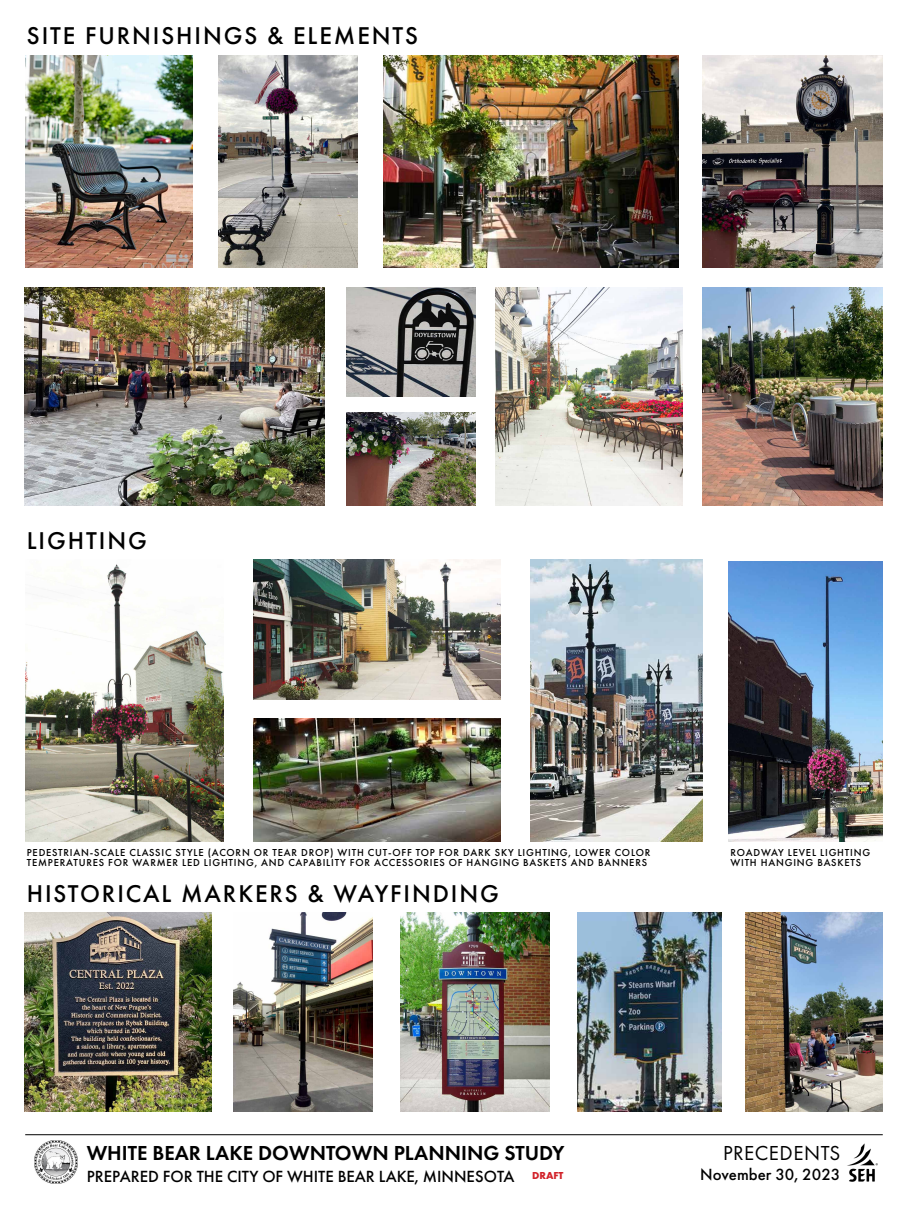
<style>
.page{position:relative;width:908px;height:1210px;background:#fff}
.page>*{position:absolute;margin:0;border:0;box-sizing:border-box;transform-origin:0 0}
.t1{font:500 25.2px "Futura PT";letter-spacing:.075em;color:#000}
.t2{font:600 21px "Futura PT";color:#000}
.t3{font:21px "Futura PT";letter-spacing:.025em;color:#000}
.t4{font:500 16.8px "Futura PT";color:#000}
.t5{font:500 10.5px/10.5px "Futura PT";letter-spacing:.075em;color:#000}
</style>
<div class="page">
<img style="left:847px;top:1143px;width:31px;height:39px">
<img style="left:35px;top:1140px;width:42px;height:43px">
<hr style="left:25px;top:1134px;width:857px;height:1px;background:#000">
<img style="left:253px;top:559px;width:247px;height:140px">
<img style="left:346px;top:287px;width:129px;height:109px">
<img style="left:346px;top:412px;width:129px;height:94px">
<img style="left:702px;top:55px;width:180px;height:213px">
<img style="left:25px;top:912px;width:186px;height:199px">
<img style="left:219px;top:55px;width:138px;height:213px">
<img style="left:233px;top:912px;width:139px;height:199px">
<img style="left:745px;top:912px;width:137px;height:199px">
<img style="left:577px;top:912px;width:143px;height:199px">
<img style="left:25px;top:55px;width:168px;height:213px">
<img style="left:383px;top:55px;width:295px;height:213px">
<img style="left:25px;top:287px;width:299px;height:219px">
<img style="left:702px;top:287px;width:180px;height:219px">
<img style="left:495px;top:287px;width:187px;height:219px">
<img style="left:25px;top:564px;width:198px;height:278px">
<img style="left:728px;top:562px;width:154px;height:280px">
<img style="left:253px;top:718px;width:247px;height:124px">
<img style="left:530px;top:559px;width:172px;height:283px">
<img style="left:400px;top:912px;width:149px;height:199px">
<h1 class="t1" style="left:27px;top:21px;width:393px">SITE FURNISHINGS &amp; ELEMENTS</h1>
<h1 class="t1" style="left:27px;top:525px;width:122px">LIGHTING</h1>
<p class="t5" style="left:27px;top:847px;width:625px">PEDESTRIAN-SCALE CLASSIC STYLE (ACORN OR TEAR DROP) WITH CUT-OFF TOP FOR DARK SKY LIGHTING, LOWER COLOR<br>TEMPERATURES FOR WARMER LED LIGHTING, AND CAPABILITY FOR ACCESSORIES OF HANGING BASKETS AND BANNERS</p>
<p class="t5" style="left:730px;top:847px;width:141px">ROADWAY LEVEL LIGHTING<br>WITH HANGING BASKETS</p>
<h1 class="t1" style="left:27px;top:878px;width:473px">HISTORICAL MARKERS &amp; WAYFINDING</h1>
<h2 class="t3" style="left:722px;top:1140px;width:119px">PRECEDENTS</h2>
<h2 class="t2" style="left:87px;top:1139px;width:479px">WHITE BEAR LAKE DOWNTOWN PLANNING STUDY</h2>
<h3 class="t4" style="left:87px;top:1166px;width:478px">PREPARED FOR THE CITY OF WHITE BEAR LAKE, MINNESOTA <sup>DRAFT</sup></h3>
<h3 class="t4" style="left:700px;top:1164px;width:142px">November 30, 2023</h3>
</div>
